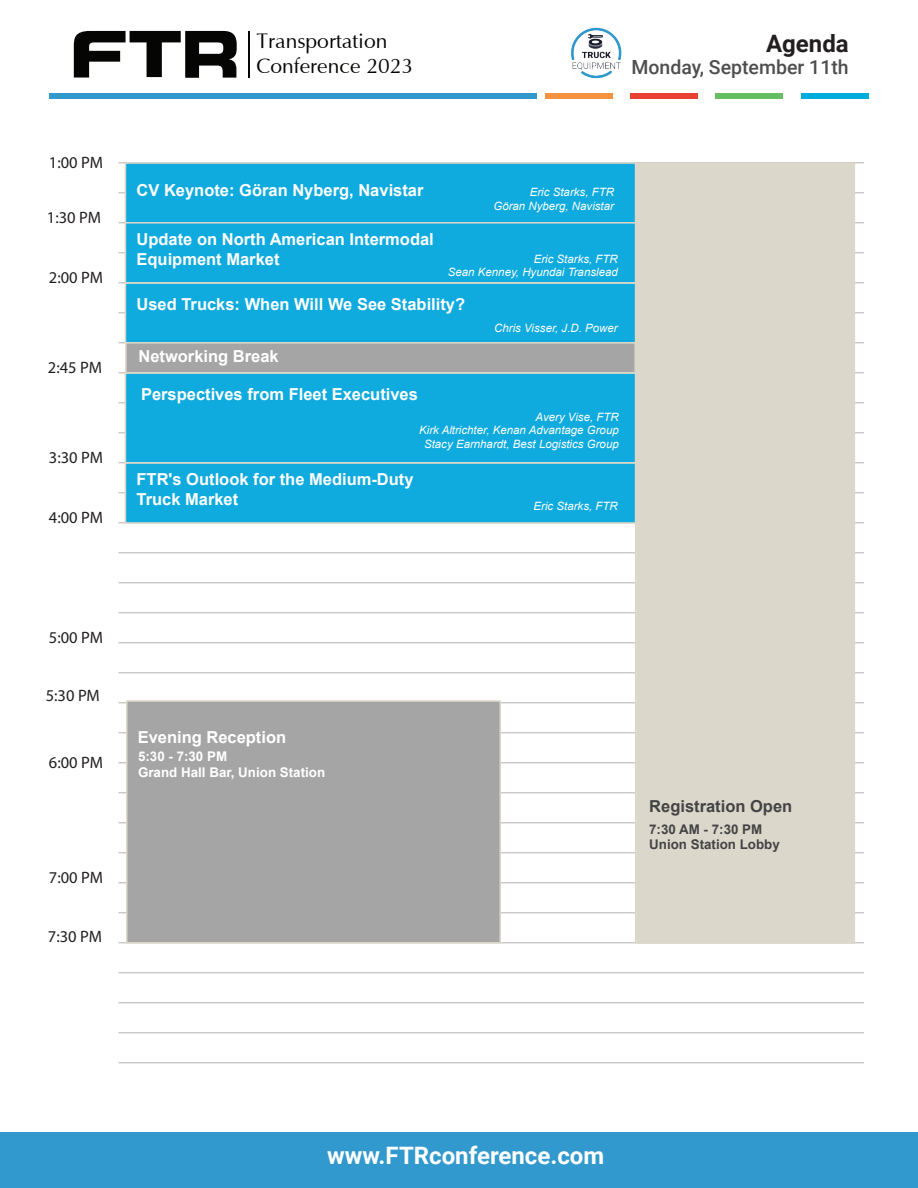
<style>
.page{position:relative;width:918px;height:1188px;background:#fff}
.page>*{position:absolute;margin:0;border:0;box-sizing:border-box;transform-origin:0 0}
.t1{font:700 24px "Roboto";color:#fff}
.t2{font:700 24px "Roboto";color:#231f20}
.t3{font:21px/25.3px "Optima";color:#050604}
.t4{font:500 19.5px "Roboto";color:#4e4e4e}
.t5{font:700 16.5px/19.5px "Arial";color:#fff}
.t6{font:16.5px "Myriad Pro";letter-spacing:-.005em;color:#231f20}
.t7{font:700 16.5px "Arial";color:#434445}
.t8{font:700 13.35px/15.8px "Arial";color:#fff}
.t9{font:700 13.35px/15.8px "Arial";color:#434445}
.t10{font:italic 11.55px/13.6px "Arial";color:#fff;text-align:right}
</style>
<div class="page">
<div style="left:0;top:1132px;width:918px;height:56px;background:#3199cd"></div>
<hr style="left:119px;top:192px;width:745px;height:1px;background:#b2b2b2">
<hr style="left:119px;top:222px;width:745px;height:1px;background:#b2b2b2">
<hr style="left:119px;top:162px;width:745px;height:1px;background:#b2b2b2">
<hr style="left:119px;top:252px;width:745px;height:1px;background:#b2b2b2">
<hr style="left:119px;top:282px;width:745px;height:1px;background:#b2b2b2">
<hr style="left:119px;top:312px;width:745px;height:1px;background:#b2b2b2">
<hr style="left:119px;top:342px;width:745px;height:1px;background:#b2b2b2">
<hr style="left:119px;top:372px;width:745px;height:1px;background:#b2b2b2">
<hr style="left:119px;top:402px;width:745px;height:1px;background:#b2b2b2">
<hr style="left:119px;top:432px;width:745px;height:1px;background:#b2b2b2">
<hr style="left:119px;top:462px;width:745px;height:1px;background:#b2b2b2">
<hr style="left:119px;top:522px;width:745px;height:1px;background:#b2b2b2">
<hr style="left:119px;top:552px;width:745px;height:1px;background:#b2b2b2">
<hr style="left:119px;top:582px;width:745px;height:1px;background:#b2b2b2">
<hr style="left:119px;top:612px;width:745px;height:1px;background:#b2b2b2">
<hr style="left:119px;top:702px;width:745px;height:1px;background:#b2b2b2">
<hr style="left:119px;top:732px;width:745px;height:1px;background:#b2b2b2">
<hr style="left:119px;top:642px;width:745px;height:1px;background:#b2b2b2">
<hr style="left:119px;top:672px;width:745px;height:1px;background:#b2b2b2">
<hr style="left:119px;top:822px;width:745px;height:1px;background:#b2b2b2">
<hr style="left:119px;top:852px;width:745px;height:1px;background:#b2b2b2">
<hr style="left:119px;top:762px;width:745px;height:1px;background:#b2b2b2">
<hr style="left:119px;top:792px;width:745px;height:1px;background:#b2b2b2">
<hr style="left:119px;top:492px;width:745px;height:1px;background:#b2b2b2">
<hr style="left:119px;top:942px;width:745px;height:1px;background:#b2b2b2">
<hr style="left:119px;top:972px;width:745px;height:1px;background:#b2b2b2">
<hr style="left:119px;top:882px;width:745px;height:1px;background:#b2b2b2">
<hr style="left:119px;top:912px;width:745px;height:1px;background:#b2b2b2">
<hr style="left:119px;top:1062px;width:745px;height:1px;background:#b2b2b2">
<hr style="left:119px;top:1002px;width:745px;height:1px;background:#b2b2b2">
<hr style="left:119px;top:1032px;width:745px;height:1px;background:#b2b2b2">
<div style="left:49px;top:93px;width:488px;height:5px;background:#3199cd"></div>
<div style="left:801px;top:93px;width:68px;height:5px;background:#00abde"></div>
<div style="left:715px;top:93px;width:68px;height:5px;background:#67be60"></div>
<div style="left:630px;top:93px;width:68px;height:5px;background:#e84133"></div>
<div style="left:545px;top:93px;width:67px;height:5px;background:#f5923f"></div>
<div style="left:125px;top:162px;width:511px;height:62px;background:#0faade;border:2px solid #ddd7ca"></div>
<div style="left:125px;top:282px;width:511px;height:62px;background:#0faade"></div>
<div style="left:125px;top:222px;width:511px;height:62px;background:#0faade;border:2px solid #ddd7ca"></div>
<div style="left:125px;top:372px;width:511px;height:92px;background:#0faade"></div>
<div style="left:125px;top:462px;width:511px;height:62px;background:#0faade;border:2px solid #ddd7ca"></div>
<div style="left:126px;top:700px;width:375px;height:244px;background:#a6a5a5;border:2px solid #ddd7ca"></div>
<div style="left:635px;top:163px;width:220px;height:781px;background:#dcd7cb"></div>
<img style="left:571px;top:27px;width:51px;height:52px">
<div style="left:125px;top:342px;width:511px;height:32px;background:#a6a5a5;border:2px solid #ddd7ca"></div>
<hr style="left:248px;top:31px;width:1px;height:47px;background:#050604">
<svg style="left:74px;top:31px;width:163px;height:47px"></svg>
<p class="t6" style="left:49px;top:152px;width:56px">1:00 PM</p>
<p class="t6" style="left:47px;top:207px;width:56px">1:30 PM</p>
<p class="t6" style="left:49px;top:267px;width:56px">2:00 PM</p>
<p class="t6" style="left:48px;top:357px;width:56px">2:45 PM</p>
<p class="t6" style="left:49px;top:447px;width:56px">3:30 PM</p>
<p class="t6" style="left:49px;top:507px;width:56px">4:00 PM</p>
<p class="t3" style="left:256px;top:29px;width:158px">Transportation<br>Conference 2023</p>
<h1 class="t2" style="left:766px;top:27px;width:84px">Agenda</h1>
<p class="t4" style="left:632px;top:54px;width:219px">Monday, September 11th</p>
<p class="t5" style="left:137px;top:181px;width:288px">CV Keynote: Göran Nyberg, Navistar</p>
<p class="t5" style="left:137px;top:230px;width:299px">Update on North American Intermodal<br>Equipment Market</p>
<p class="t10" style="left:493px;top:185px;width:122px">Eric Starks, FTR<br>Göran Nyberg, Navistar</p>
<p class="t10" style="left:448px;top:252px;width:172px">Eric Starks, FTR<br>Sean Kenney, Hyundai Translead</p>
<p class="t5" style="left:137px;top:295px;width:330px">Used Trucks: When Will We See Stability?</p>
<p class="t5" style="left:138px;top:347px;width:142px">Networking Break</p>
<p class="t5" style="left:141px;top:385px;width:278px">Perspectives from Fleet Executives</p>
<p class="t10" style="left:494px;top:321px;width:125px">Chris Visser, J.D. Power</p>
<p class="t10" style="left:419px;top:410px;width:201px">Avery Vise, FTR<br>Kirk Altrichter, Kenan Advantage Group<br>Stacy Earnhardt, Best Logistics Group</p>
<p class="t5" style="left:137px;top:470px;width:279px">FTR's Outlook for the Medium-Duty<br>Truck Market</p>
<p class="t10" style="left:534px;top:499px;width:86px">Eric Starks, FTR</p>
<p class="t6" style="left:49px;top:627px;width:56px">5:00 PM</p>
<p class="t6" style="left:46px;top:685px;width:56px">5:30 PM</p>
<p class="t6" style="left:49px;top:752px;width:56px">6:00 PM</p>
<p class="t5" style="left:138px;top:728px;width:150px">Evening Reception</p>
<p class="t8" style="left:138px;top:749px;width:189px">5:30 - 7:30 PM<br>Grand Hall Bar, Union Station</p>
<p class="t6" style="left:49px;top:867px;width:56px">7:00 PM</p>
<p class="t6" style="left:48px;top:926px;width:56px">7:30 PM</p>
<p class="t7" style="left:649px;top:796px;width:145px">Registration Open</p>
<p class="t9" style="left:649px;top:821px;width:132px">7:30 AM - 7:30 PM<br>Union Station Lobby</p>
<h1 class="t1" style="left:327px;top:1139px;width:279px">www.FTRconference.com</h1>
</div>
